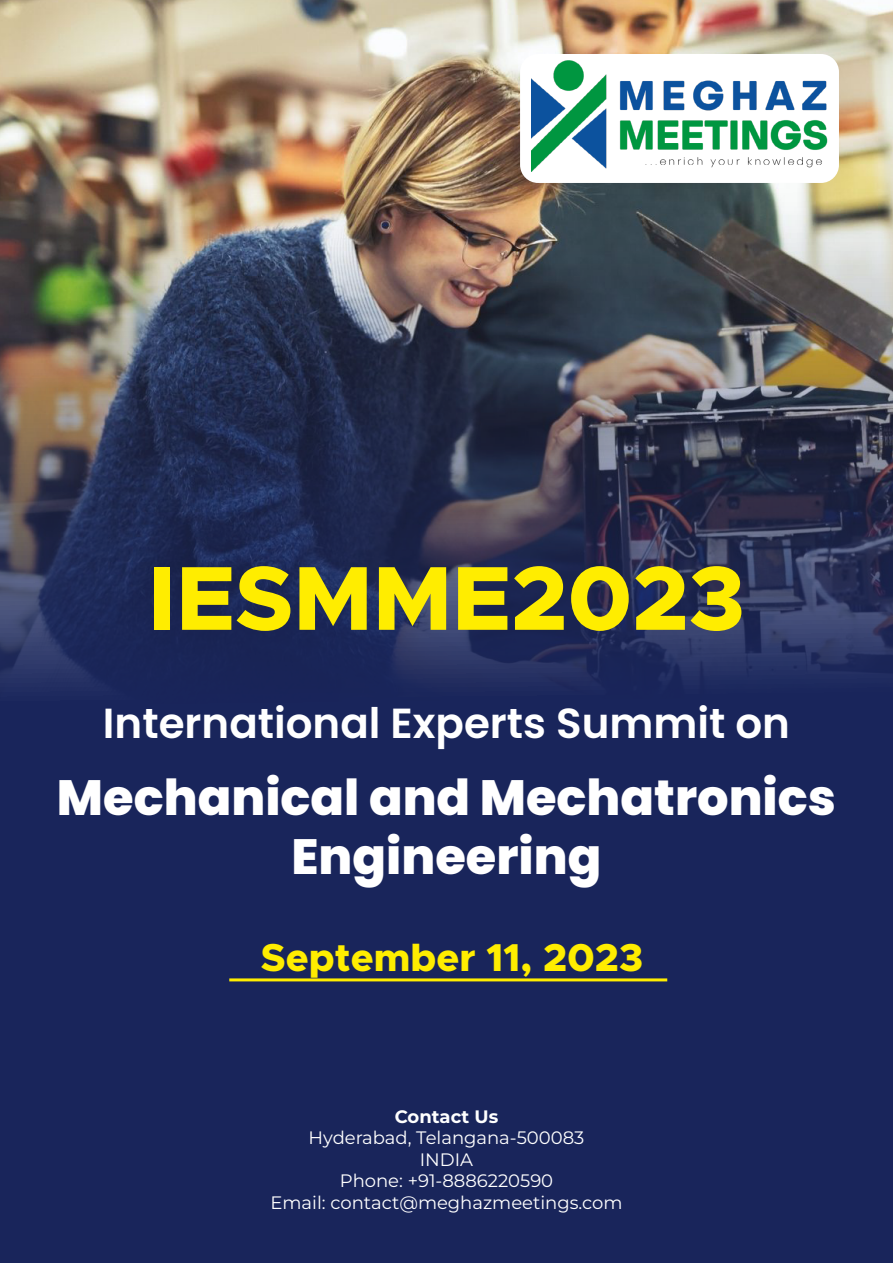
<style>
.page{position:relative;width:893px;height:1263px;background:#fff}
.page>*{position:absolute;margin:0;border:0;box-sizing:border-box;transform-origin:0 0}
.t1{font:800 91.05px "Metropolis";color:#ffed00}
.t2{font:800 49.5px/59.4px "Poppins";color:#fff;text-align:center}
.t3{font:600 42px "Poppins";color:#fff}
.t4{font:800 39px "Metropolis";color:#ffed00}
.t5{font:18px/21.6px "Montserrat";color:#fff;text-align:center}
.t6{font:700 18px "Montserrat";color:#fff}
</style>
<div class="page">
<img style="left:0;top:0;width:893px;height:1263px">
<div style="left:520px;top:54px;width:319px;height:129px;background:#fff;border-radius:18px"></div>
<img style="left:531px;top:60px;width:297px;height:111px">
<hr style="left:229px;top:978px;width:438px;height:3px;background:#ffed00">
<h1 class="t1" style="left:149px;top:540px;width:597px">IESMME2023</h1>
<h3 class="t3" style="left:103px;top:699px;width:688px">International Experts Summit on</h3>
<h2 class="t2" style="left:57px;top:768px;width:781px">Mechanical and Mechatronics<br>Engineering</h2>
<h3 class="t4" style="left:261px;top:933px;width:384px">September 11, 2023</h3>
<p class="t6" style="left:395px;top:1104px;width:105px">Contact Us</p>
<p class="t5" style="left:270px;top:1126px;width:353px">Hyderabad, Telangana-500083<br>INDIA<br>Phone: +91-8886220590<br>Email: contact@meghazmeetings.com</p>
</div>
